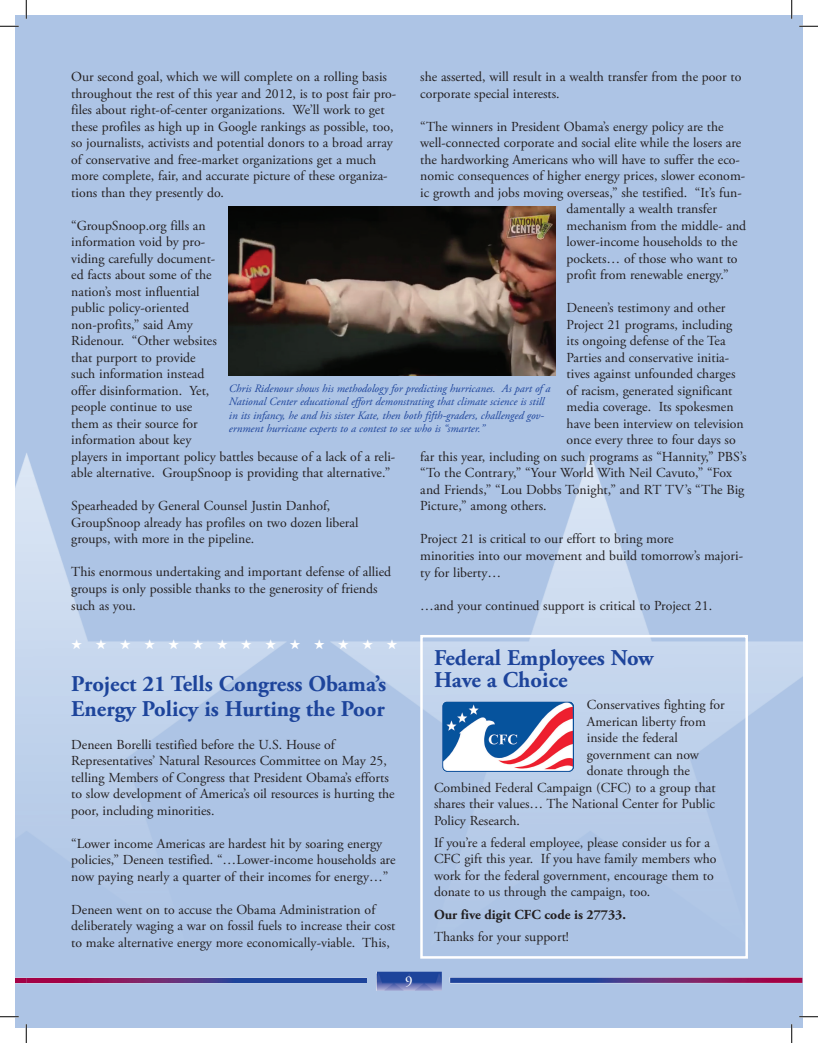
<style>
.page{position:relative;width:818px;height:1043px;background:#fff}
.page>*{position:absolute;margin:0;border:0;box-sizing:border-box;transform-origin:0 0}
.t1{font:700 22.5px/25px "Adobe Garamond Pro";color:#1d449b}
.t2{font:15px "Adobe Garamond Pro";color:#fff}
.t3{font:13.75px/16.5px "Adobe Garamond Pro";color:#231f20}
.t4{font:700 13.75px "Adobe Garamond Pro";color:#231f20}
.t5{font:italic 11.25px/13.5px "Adobe Garamond Pro";color:#1d449b}
</style>
<div class="page">
<img style="left:15px;top:15px;width:787px;height:1013px">
<img style="left:26px;top:971px;width:776px;height:19px">
<svg style="left:15px;top:977px;width:11px;height:6px"></svg>
<img style="left:229px;top:206px;width:326px;height:170px">
<div style="left:420px;top:635px;width:328px;height:323px;border:2px solid #fff"></div>
<img style="left:438px;top:700px;width:137px;height:72px">
<svg style="left:0;top:25px;width:19px;height:2px"></svg>
<svg style="left:799px;top:25px;width:19px;height:2px"></svg>
<svg style="left:0;top:1015px;width:19px;height:2px"></svg>
<svg style="left:799px;top:1015px;width:19px;height:2px"></svg>
<svg style="left:25px;top:0;width:2px;height:19px"></svg>
<svg style="left:25px;top:1024px;width:2px;height:18px"></svg>
<svg style="left:790px;top:0;width:2px;height:19px"></svg>
<svg style="left:790px;top:1024px;width:2px;height:18px"></svg>
<svg style="left:72px;top:639px;width:10px;height:10px"></svg>
<svg style="left:96px;top:639px;width:15px;height:11px"></svg>
<svg style="left:120px;top:639px;width:15px;height:11px"></svg>
<svg style="left:144px;top:639px;width:15px;height:11px"></svg>
<svg style="left:169px;top:639px;width:14px;height:11px"></svg>
<svg style="left:193px;top:639px;width:15px;height:11px"></svg>
<svg style="left:217px;top:639px;width:15px;height:11px"></svg>
<svg style="left:241px;top:639px;width:15px;height:11px"></svg>
<svg style="left:266px;top:639px;width:14px;height:11px"></svg>
<svg style="left:290px;top:639px;width:15px;height:11px"></svg>
<svg style="left:314px;top:639px;width:15px;height:11px"></svg>
<svg style="left:338px;top:639px;width:15px;height:11px"></svg>
<svg style="left:362px;top:639px;width:15px;height:11px"></svg>
<svg style="left:387px;top:639px;width:10px;height:10px"></svg>
<p class="t3" style="left:71px;top:69px;width:326px">Our second goal, which we will complete on a rolling basis throughout the rest of this year and 2012, is to post fair pro&shy;files about right-of-center organizations. We’ll work to get these profiles as high up in Google rankings as possible, too, so journalists, activists and potential donors to a broad array of conservative and free-market organizations get a much more complete, fair, and accurate picture of these organiza&shy;tions than they presently do.</p>
<p class="t3" style="left:71px;top:218px;width:325px">“GroupSnoop.org fills an<br>information void by pro-<br>viding carefully document-<br>ed facts about some of the<br>nation’s most influential<br>public policy-oriented<br>non-profits,” said Amy<br>Ridenour. “Other websites<br>that purport to provide<br>such information instead<br>offer disinformation. Yet,<br>people continue to use<br>them as their source for<br>information about key<br>players in important policy battles because of a lack of a reli&shy;able alternative. GroupSnoop is providing that alternative.”</p>
<p class="t3" style="left:71px;top:498px;width:289px">Spearheaded by General Counsel Justin Danhof,<br>GroupSnoop already has profiles on two dozen liberal groups, with more in the pipeline.</p>
<p class="t3" style="left:71px;top:564px;width:321px">This enormous undertaking and important defense of allied groups is only possible thanks to the generosity of friends such as you.</p>
<p class="t3" style="left:420px;top:69px;width:323px">she asserted, will result in a wealth transfer from the poor to corporate special interests.</p>
<p class="t3" style="left:420px;top:119px;width:305px">“The winners in President Obama’s energy policy are the</p>
<p class="t3" style="left:420px;top:135px;width:322px">well-connected corporate and social elite while the losers are</p>
<p class="t3" style="left:420px;top:152px;width:321px">the hardworking Americans who will have to suffer the eco-</p>
<p class="t3" style="left:420px;top:168px;width:326px">nomic consequences of higher energy prices, slower econom-</p>
<p class="t3" style="left:420px;top:185px;width:323px">ic growth and jobs moving overseas,” she testified. “It’s fun-</p>
<p class="t3" style="left:566px;top:201px;width:152px">damentally a wealth transfer</p>
<p class="t3" style="left:566px;top:218px;width:181px">mechanism from the middle- and</p>
<p class="t3" style="left:566px;top:234px;width:172px">lower-income households to the</p>
<p class="t3" style="left:566px;top:251px;width:172px">pockets… of those who want to</p>
<p class="t3" style="left:566px;top:267px;width:163px">profit from renewable energy.”</p>
<p class="t3" style="left:566px;top:300px;width:160px">Deneen’s testimony and other</p>
<p class="t3" style="left:566px;top:317px;width:167px">Project 21 programs, including</p>
<p class="t3" style="left:566px;top:333px;width:160px">its ongoing defense of the Tea</p>
<p class="t3" style="left:566px;top:350px;width:164px">Parties and conservative initia-</p>
<p class="t3" style="left:566px;top:366px;width:170px">tives against unfounded charges</p>
<p class="t3" style="left:566px;top:383px;width:167px">of racism, generated significant</p>
<p class="t3" style="left:566px;top:399px;width:168px">media coverage. Its spokesmen</p>
<p class="t3" style="left:566px;top:416px;width:179px">have been interview on television</p>
<p class="t3" style="left:566px;top:432px;width:171px">once every three to four days so</p>
<p class="t3" style="left:420px;top:449px;width:328px">far this year, including on such programs as “Hannity,” PBS’s</p>
<p class="t3" style="left:420px;top:465px;width:313px">“To the Contrary,” “Your World With Neil Cavuto,” “Fox</p>
<p class="t3" style="left:420px;top:482px;width:325px">and Friends,” “Lou Dobbs Tonight,” and RT TV’s “The Big</p>
<p class="t3" style="left:420px;top:498px;width:128px">Picture,” among others.</p>
<p class="t3" style="left:420px;top:531px;width:324px">Project 21 is critical to our effort to bring more<br>minorities into our movement and build tomorrow’s majori&shy;ty for liberty…</p>
<p class="t3" style="left:420px;top:597px;width:293px">…and your continued support is critical to Project 21.</p>
<p class="t5" style="left:229px;top:382px;width:323px">Chris Ridenour shows his methodology for predicting hurricanes. As part of a National Center educational effort demonstrating that climate science is still in its infancy, he and his sister Kate, then both fifth-graders, challenged gov&shy;ernment hurricane experts to a contest to see who is “smarter.”</p>
<h1 class="t1" style="left:71px;top:671px;width:316px">Project 21 Tells Congress Obama’s<br>Energy Policy is Hurting the Poor</h1>
<p class="t3" style="left:71px;top:736px;width:325px">Deneen Borelli testified before the U.S. House of Representatives’ Natural Resources Committee on May 25, telling Members of Congress that President Obama’s efforts to slow development of America’s oil resources is hurting the poor, including minorities.</p>
<p class="t3" style="left:71px;top:835px;width:326px">“Lower income Americas are hardest hit by soaring energy policies,” Deneen testified. “…Lower-income households are now paying nearly a quarter of their incomes for energy…”</p>
<p class="t3" style="left:71px;top:901px;width:325px">Deneen went on to accuse the Obama Administration of deliberately waging a war on fossil fuels to increase their cost to make alternative energy more economically-viable. This,</p>
<p class="t2" style="left:405px;top:972px;width:9px">9</p>
<h1 class="t1" style="left:434px;top:647px;width:221px;line-height:22px">Federal Employees Now<br>Have a Choice</h1>
<p class="t3" style="left:587px;top:697px;width:139px">Conservatives fighting for</p>
<p class="t3" style="left:587px;top:713px;width:120px">American liberty from</p>
<p class="t3" style="left:587px;top:730px;width:92px">inside the federal</p>
<p class="t3" style="left:587px;top:746px;width:114px">government can now</p>
<p class="t3" style="left:587px;top:763px;width:105px">donate through the</p>
<p class="t3" style="left:434px;top:779px;width:283px">Combined Federal Campaign (CFC) to a group that</p>
<p class="t3" style="left:434px;top:796px;width:282px">shares their values… The National Center for Public</p>
<p class="t3" style="left:434px;top:812px;width:87px">Policy Research.</p>
<p class="t3" style="left:434px;top:834px;width:284px">If you’re a federal employee, please consider us for a CFC gift this year. If you have family members who work for the federal government, encourage them to donate to us through the campaign, too.</p>
<p class="t4" style="left:434px;top:906px;width:193px">Our five digit CFC code is 27733.</p>
<p class="t3" style="left:434px;top:928px;width:136px">Thanks for your support!</p>
</div>
